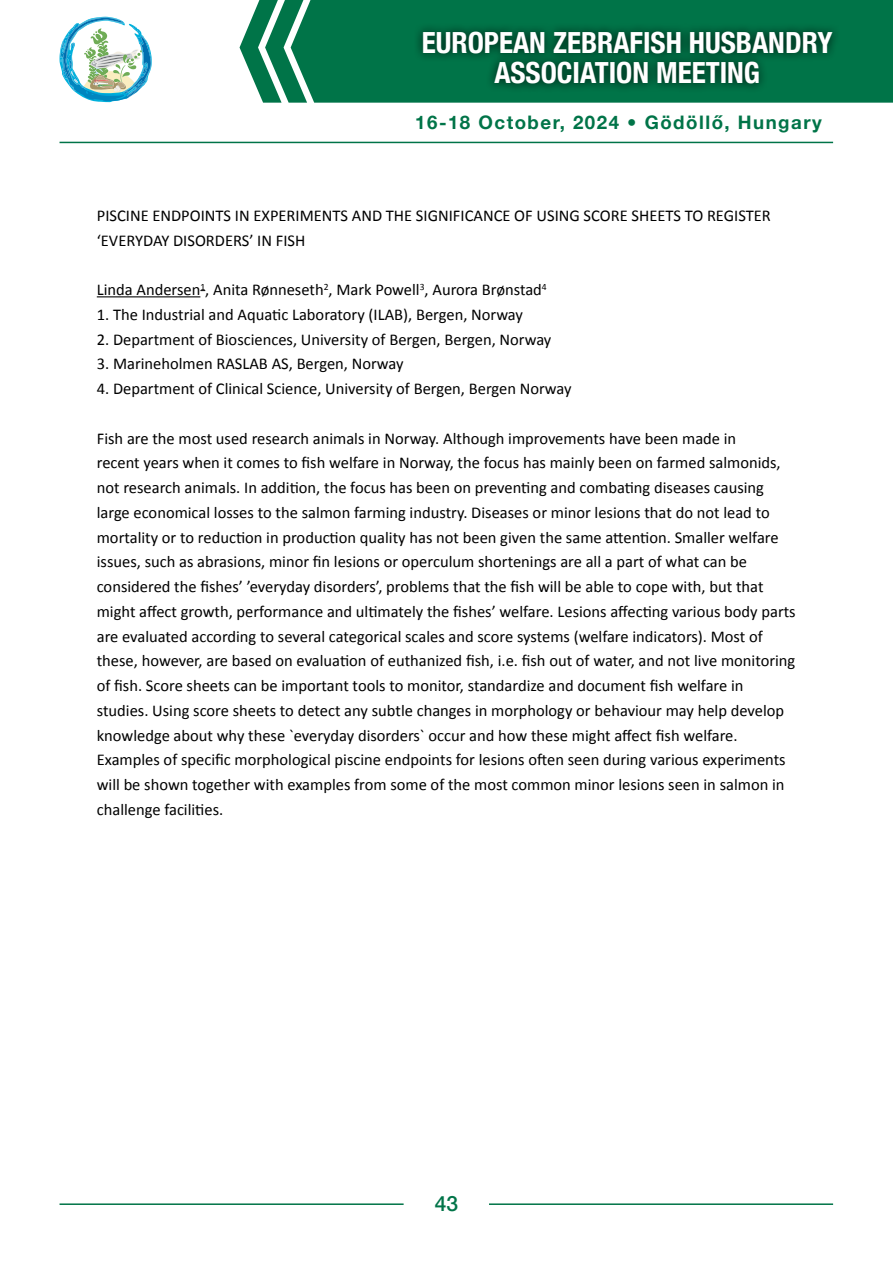
<style>
.page{position:relative;width:893px;height:1263px;background:#fff}
.page>*{position:absolute;margin:0;border:0;box-sizing:border-box;transform-origin:0 0}
.t1{font:700 condensed 29.1px/30.5px "Helvetica Neue";color:#fff;text-align:center}
.t2{font:500 21px "Helvetica Neue";color:#007448}
.t3{font:700 18.6px "Helvetica Neue";letter-spacing:.08em;color:#007448}
.t4{font:16.5px/24.8px "Calibri";color:#000}
</style>
<div class="page">
<hr style="left:489px;top:1203px;width:344px;height:2px;background:#007448">
<hr style="left:60px;top:1203px;width:344px;height:2px;background:#007448">
<hr style="left:97px;top:296px;width:103px;height:1px;background:#000">
<hr style="left:60px;top:142px;width:773px;height:1px;background:#007448">
<svg style="left:240px;top:0;width:653px;height:103px;background:#127e55"></svg>
<div style="left:414px;top:22px;width:427px;height:71px;background:#000;opacity:.75"></div>
<svg style="left:60px;top:17px;width:92px;height:85px"></svg>
<h1 class="t1" style="left:422px;top:25px;width:412px">EUROPEAN ZEBRAFISH HUSBANDRY<br>ASSOCIATION MEETING</h1>
<p class="t3" style="left:415px;top:108px;width:205px">16-18 October, 2024</p>
<p class="t3" style="left:645px;top:108px;width:179px">Gödöllő, Hungary</p>
<p class="t4" style="left:97px;top:203px;width:676px">PISCINE ENDPOINTS IN EXPERIMENTS AND THE SIGNIFICANCE OF USING SCORE SHEETS TO REGISTER ‘EVERYDAY DISORDERS’ IN FISH</p>
<p class="t4" style="left:97px;top:277px;width:452px">Linda Andersen<sup>1</sup>, Anita Rønneseth<sup>2</sup>, Mark Powell<sup>3</sup>, Aurora Brønstad<sup>4</sup></p>
<p class="t4" style="left:97px;top:302px;width:428px">1. The Industrial and Aquatic Laboratory (ILAB), Bergen, Norway</p>
<p class="t4" style="left:97px;top:327px;width:456px">2. Department of Biosciences, University of Bergen, Bergen, Norway</p>
<p class="t4" style="left:97px;top:351px;width:308px">3. Marineholmen RASLAB AS, Bergen, Norway</p>
<p class="t4" style="left:97px;top:376px;width:476px">4. Department of Clinical Science, University of Bergen, Bergen Norway</p>
<p class="t4" style="left:97px;top:426px;width:700px">Fish are the most used research animals in Norway. Although improvements have been made in<br>recent years when it comes to fish welfare in Norway, the focus has mainly been on farmed salmonids, not research animals. In addition, the focus has been on preventing and combating diseases causing large economical losses to the salmon farming industry. Diseases or minor lesions that do not lead to mortality or to reduction in production quality has not been given the same attention. Smaller welfare issues, such as abrasions, minor fin lesions or operculum shortenings are all a part of what can be considered the fishes’ ’everyday disorders’, problems that the fish will be able to cope with, but that might affect growth, performance and ultimately the fishes’ welfare. Lesions affecting various body parts are evaluated according to several categorical scales and score systems (welfare indicators). Most of these, however, are based on evaluation of euthanized fish, i.e. fish out of water, and not live monitoring of fish. Score sheets can be important tools to monitor, standardize and document fish welfare in studies. Using score sheets to detect any subtle changes in morphology or behaviour may help develop knowledge about why these `everyday disorders` occur and how these might affect fish welfare.<br>Examples of specific morphological piscine endpoints for lesions often seen during various experiments will be shown together with examples from some of the most common minor lesions seen in salmon in challenge facilities.</p>
<p class="t2" style="left:435px;top:1186px;width:25px">43</p>
</div>
